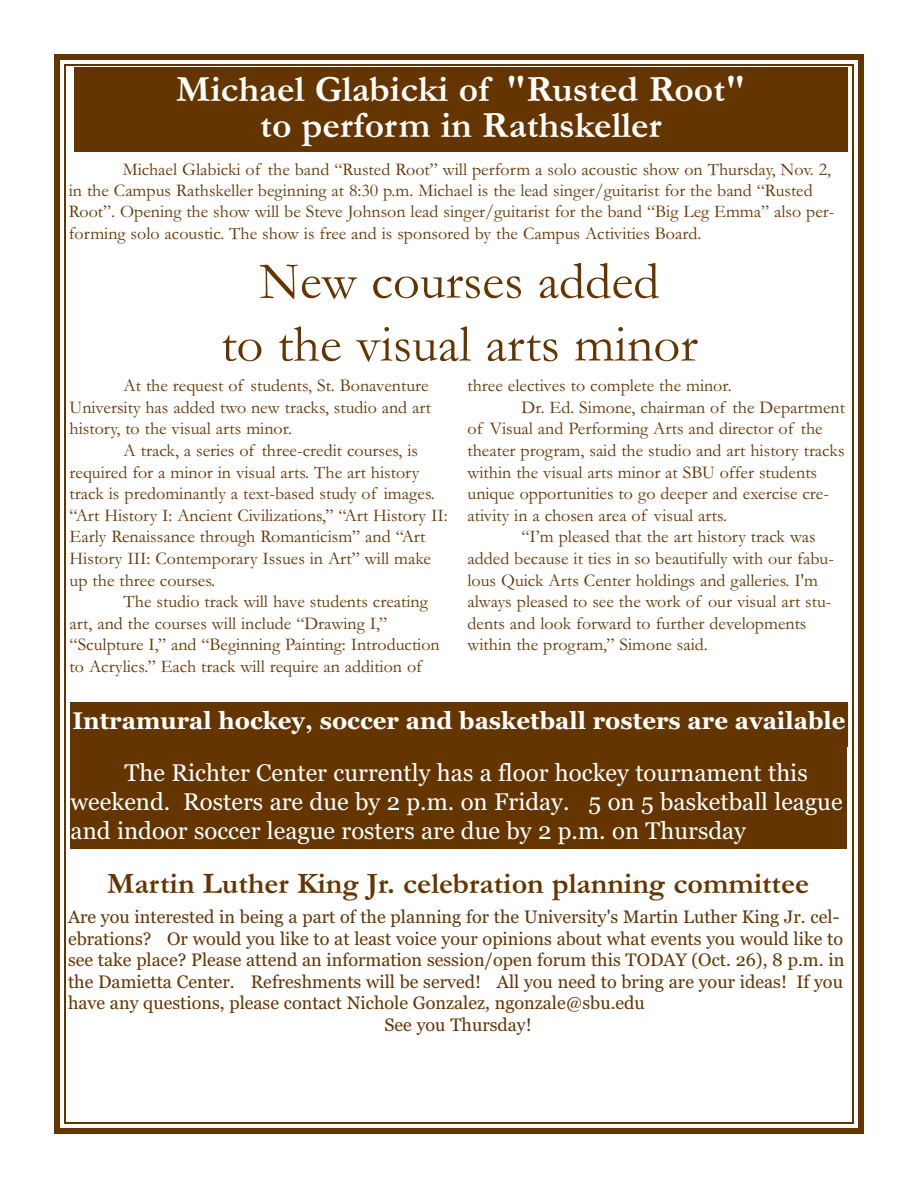
<style>
.page{position:relative;width:918px;height:1188px;background:#fff}
.page>*{position:absolute;margin:0;border:0;box-sizing:border-box;transform-origin:0 0}
.t1{font:52.5px/63px "Garamond";color:#653500;text-align:center}
.t2{font:700 37.5px/35.8px "Garamond";color:#fff;text-align:center}
.t3{font:700 30px "Garamond";color:#653500}
.t4{font:24px/28.8px "Georgia";color:#fff}
.t5{font:700 24px "Georgia";color:#fff}
.t6{font:18px/21.6px "Garamond";color:#653500}
.t7{font:18px "Georgia";color:#653500}
</style>
<div class="page">
<div style="left:54px;top:54px;width:810px;height:1080px;border:6px solid #653500"></div>
<div style="left:74px;top:68px;width:774px;height:84px;background:#653500"></div>
<div style="left:71px;top:735px;width:776px;height:114px;background:#653500"></div>
<div style="left:70px;top:702px;width:777px;height:45px;background:#653500"></div>
<h2 class="t2" style="left:176px;top:70px;width:571px">Michael Glabicki of "Rusted Root" to perform in Rathskeller</h2>
<p class="t6" style="left:69px;top:158px;width:767px;text-indent:54px">Michael Glabicki of the band “Rusted Root” will perform a solo acoustic show on Thursday, Nov. 2, in the Campus Rathskeller beginning at 8:30 p.m. Michael is the lead singer/guitarist for the band “Rusted Root”. Opening the show will be Steve Johnson lead singer/guitarist for the band “Big Leg Emma” also per&shy;forming solo acoustic. The show is free and is sponsored by the Campus Activities Board.</p>
<h1 class="t1" style="left:221px;top:248px;width:478px">New courses added<br>to the visual arts minor</h1>
<p class="t6" style="left:70px;top:374px;width:363px;text-indent:54px">At the request of students, St. Bonaventure<br>University has added two new tracks, studio and art history, to the visual arts minor.</p>
<p class="t6" style="left:70px;top:439px;width:380px;text-indent:54px">A track, a series of three-credit courses, is required for a minor in visual arts. The art history track is predominantly a text-based study of images. “Art History I: Ancient Civilizations,” “Art History II:<br>Early Renaissance through Romanticism” and “Art History III: Contemporary Issues in Art” will make up the three courses.</p>
<p class="t6" style="left:70px;top:590px;width:372px;text-indent:54px">The studio track will have students creating art, and the courses will include “Drawing I,” “Sculpture I,” and “Beginning Painting: Introduction to Acrylics.” Each track will require an addition of</p>
<p class="t6" style="left:468px;top:374px;width:266px">three electives to complete the minor.</p>
<p class="t6" style="left:522px;top:396px;width:325px">Dr. Ed. Simone, chairman of the Department</p>
<p class="t6" style="left:468px;top:417px;width:357px">of Visual and Performing Arts and director of the</p>
<p class="t6" style="left:468px;top:439px;width:379px">theater program, said the studio and art history tracks</p>
<p class="t6" style="left:468px;top:461px;width:351px">within the visual arts minor at SBU offer students</p>
<p class="t6" style="left:468px;top:482px;width:363px">unique opportunities to go deeper and exercise cre-</p>
<p class="t6" style="left:468px;top:504px;width:261px">ativity in a chosen area of visual arts.</p>
<p class="t6" style="left:522px;top:525px;width:296px">“I’m pleased that the art history track was</p>
<p class="t6" style="left:468px;top:547px;width:368px">added because it ties in so beautifully with our fabu-</p>
<p class="t6" style="left:468px;top:569px;width:352px">lous Quick Arts Center holdings and galleries. I'm</p>
<p class="t6" style="left:468px;top:590px;width:366px">always pleased to see the work of our visual art stu-</p>
<p class="t6" style="left:468px;top:612px;width:341px">dents and look forward to further developments</p>
<p class="t6" style="left:468px;top:633px;width:242px">within the program,” Simone said.</p>
<h3 class="t5" style="left:72px;top:707px;width:775px">Intramural hockey, soccer and basketball rosters are available</h3>
<h3 class="t4" style="left:71px;top:759px;width:774px;text-indent:54px">The Richter Center currently has a floor hockey tournament this weekend. Rosters are due by 2 p.m. on Friday. 5 on 5 basketball league and indoor soccer league rosters are due by 2 p.m. on Thursday</h3>
<h3 class="t3" style="left:107px;top:865px;width:704px">Martin Luther King Jr. celebration planning committee</h3>
<p class="t7" style="left:68px;top:906px;width:773px">Are you interested in being a part of the planning for the University's Martin Luther King Jr. cel-</p>
<p class="t7" style="left:68px;top:928px;width:777px">ebrations? Or would you like to at least voice your opinions about what events you would like to</p>
<p class="t7" style="left:68px;top:950px;width:778px">see take place? Please attend an information session/open forum this TODAY (Oct. 26), 8 p.m. in</p>
<p class="t7" style="left:68px;top:971px;width:777px">the Damietta Center. Refreshments will be served! All you need to bring are your ideas! If you</p>
<p class="t7" style="left:68px;top:993px;width:578px">have any questions, please contact Nichole Gonzalez, ngonzale@sbu.edu</p>
<p class="t7" style="left:384px;top:1014px;width:149px">See you Thursday!</p>
</div>
